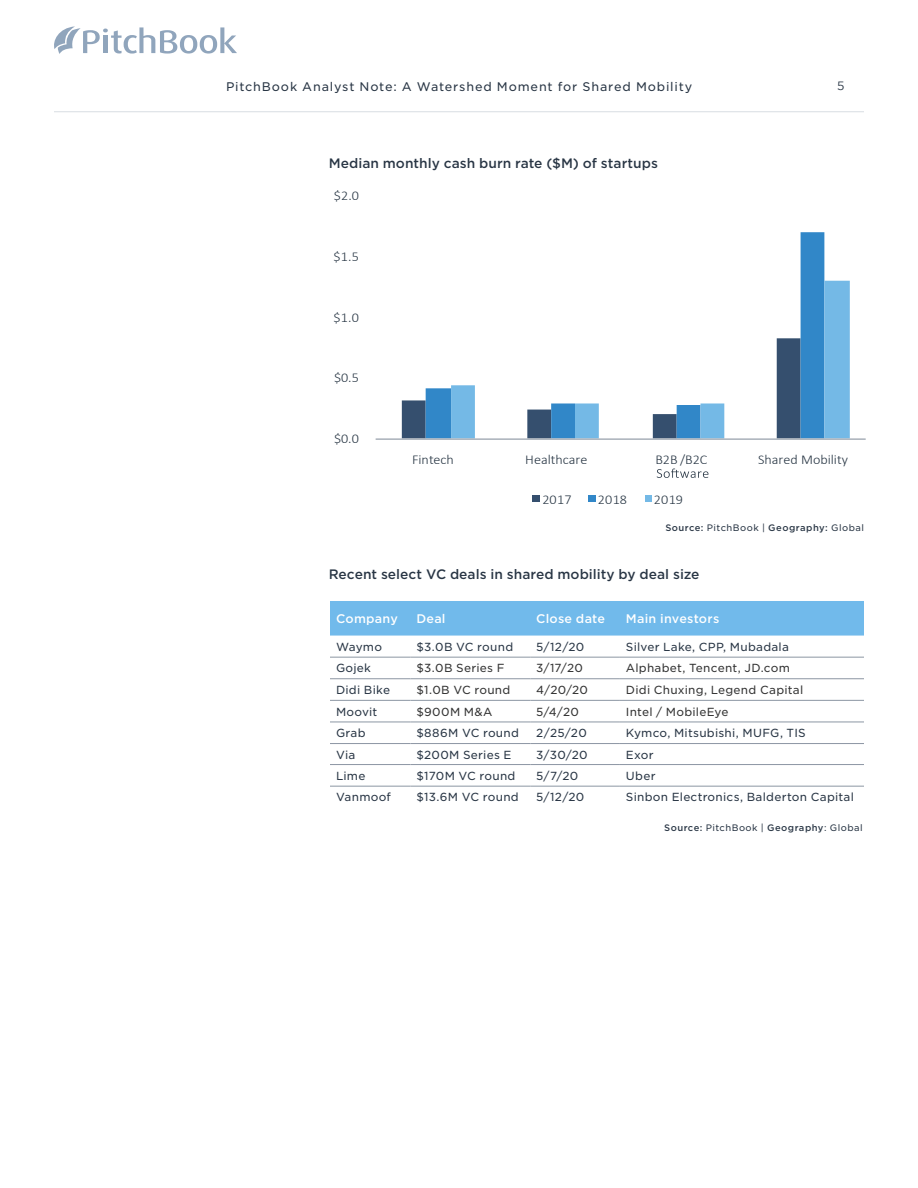
<style>
.page{position:relative;width:918px;height:1188px;background:#fff}
.page>*{position:absolute;margin:0;border:0;box-sizing:border-box;transform-origin:0 0}
.t1{font:300 13.5px "Calibri";color:#283644;scale:1.05 1}
.t2{font:500 13.2px "Gotham S Sm";color:#283544}
.t3{font:12px "Gotham S Sm";letter-spacing:.07em;color:#283544}
.t4{font:500 12px "Gotham S Sm";letter-spacing:.02em;color:#fff}
.t5{font:12px "Gotham";color:#283544}
.t6{font:11.25px "Gotham S Sm";letter-spacing:.02em;color:#283544}
.t7{font:11.25px "Gotham S Sm";letter-spacing:.02em;color:#333}
.t8{font:500 9px "Gotham S Sm";letter-spacing:.05em;color:#283544}
.t9{font:9px "Gotham S Sm";letter-spacing:.05em;color:#283544}
.s1{font-weight:400}
.s2{font-weight:500}
</style>
<div class="page">
<div style="left:330px;top:601px;width:534px;height:35px;background:#71baeb"></div>
<hr style="left:330px;top:657px;width:80px;height:1px;background:#8c96a3">
<hr style="left:410px;top:657px;width:120px;height:1px;background:#8c96a3">
<hr style="left:530px;top:657px;width:90px;height:1px;background:#8c96a3">
<hr style="left:620px;top:657px;width:244px;height:1px;background:#8c96a3">
<hr style="left:330px;top:678px;width:80px;height:1px;background:#8c96a3">
<hr style="left:410px;top:678px;width:120px;height:1px;background:#8c96a3">
<hr style="left:530px;top:678px;width:90px;height:1px;background:#8c96a3">
<hr style="left:620px;top:678px;width:244px;height:1px;background:#8c96a3">
<hr style="left:330px;top:700px;width:80px;height:1px;background:#8c96a3">
<hr style="left:410px;top:700px;width:120px;height:1px;background:#8c96a3">
<hr style="left:530px;top:700px;width:90px;height:1px;background:#8c96a3">
<hr style="left:620px;top:700px;width:244px;height:1px;background:#8c96a3">
<hr style="left:330px;top:722px;width:80px;height:1px;background:#8c96a3">
<hr style="left:410px;top:722px;width:120px;height:1px;background:#8c96a3">
<hr style="left:530px;top:722px;width:90px;height:1px;background:#8c96a3">
<hr style="left:620px;top:722px;width:244px;height:1px;background:#8c96a3">
<hr style="left:330px;top:743px;width:80px;height:1px;background:#8c96a3">
<hr style="left:410px;top:743px;width:120px;height:1px;background:#8c96a3">
<hr style="left:530px;top:743px;width:90px;height:1px;background:#8c96a3">
<hr style="left:620px;top:743px;width:244px;height:1px;background:#8c96a3">
<hr style="left:330px;top:764px;width:80px;height:1px;background:#8c96a3">
<hr style="left:410px;top:764px;width:120px;height:1px;background:#8c96a3">
<hr style="left:530px;top:764px;width:90px;height:1px;background:#8c96a3">
<hr style="left:620px;top:764px;width:244px;height:1px;background:#8c96a3">
<hr style="left:330px;top:786px;width:80px;height:1px;background:#8c96a3">
<hr style="left:410px;top:786px;width:120px;height:1px;background:#8c96a3">
<hr style="left:530px;top:786px;width:90px;height:1px;background:#8c96a3">
<hr style="left:620px;top:786px;width:244px;height:1px;background:#8c96a3">
<svg style="left:402px;top:388px;width:24px;height:50px"></svg>
<svg style="left:426px;top:232px;width:398px;height:206px"></svg>
<svg style="left:451px;top:281px;width:399px;height:157px"></svg>
<hr style="left:376px;top:439px;width:490px;height:1px;background:#8c96a2">
<svg style="left:657px;top:469px;width:51px;height:9px"></svg>
<div style="left:532px;top:496px;width:8px;height:6px;background:#354f6e"></div>
<div style="left:588px;top:496px;width:8px;height:6px;background:#3187c8"></div>
<svg style="left:645px;top:496px;width:6px;height:6px"></svg>
<svg style="left:54px;top:26px;width:183px;height:28px"></svg>
<hr style="left:54px;top:111px;width:810px;height:1px;background:#d8dde3">
<p class="t3" style="left:226px;top:78px;width:468px">PitchBook Analyst Note: A Watershed Moment for Shared Mobility</p>
<p class="t5" style="left:837px;top:79px;width:9px">5</p>
<p class="t2" style="left:329px;top:154px;width:331px">Median monthly cash burn rate ($M) of startups</p>
<p class="t1" style="left:334px;top:188px;width:25px">$2.0</p>
<p class="t1" style="left:334px;top:248px;width:26px">$1.5</p>
<p class="t1" style="left:334px;top:309px;width:26px">$1.0</p>
<p class="t1" style="left:334px;top:369px;width:25px">$0.5</p>
<p class="t1" style="left:334px;top:430px;width:25px">$0.0</p>
<p class="t1" style="left:412px;top:451px;width:42px">Fintech</p>
<p class="t1" style="left:525px;top:451px;width:61px">Healthcare</p>
<p class="t1" style="left:655px;top:451px;width:51px">B2B /B2C</p>
<p class="t1" style="left:758px;top:451px;width:87px">Shared Mobility</p>
<p class="t1" style="left:542px;top:491px;width:29px">2017</p>
<p class="t1" style="left:598px;top:491px;width:29px">2018</p>
<p class="t1" style="left:654px;top:491px;width:29px">2019</p>
<p class="t8" style="left:665px;top:521px;width:200px">Source: <span class="s1">PitchBook |</span> Geography: <span class="s1">Global</span></p>
<p class="t2" style="left:329px;top:565px;width:372px">Recent select VC deals in shared mobility by deal size</p>
<p class="t4" style="left:336px;top:611px;width:63px">Company</p>
<p class="t4" style="left:416px;top:611px;width:31px">Deal</p>
<p class="t4" style="left:536px;top:611px;width:70px">Close date</p>
<p class="t4" style="left:626px;top:611px;width:95px">Main investors</p>
<p class="t6" style="left:336px;top:639px;width:48px">Waymo</p>
<p class="t6" style="left:416px;top:639px;width:98px">$3.0B VC round</p>
<p class="t6" style="left:536px;top:639px;width:50px">5/12/20</p>
<p class="t6" style="left:626px;top:639px;width:165px">Silver Lake, CPP, Mubadala</p>
<p class="t6" style="left:336px;top:661px;width:37px">Gojek</p>
<p class="t7" style="left:416px;top:661px;width:90px">$3.0B Series F</p>
<p class="t7" style="left:536px;top:661px;width:48px">3/17/20</p>
<p class="t7" style="left:626px;top:661px;width:166px">Alphabet, Tencent, JD.com</p>
<p class="t6" style="left:336px;top:682px;width:56px">Didi Bike</p>
<p class="t7" style="left:416px;top:682px;width:96px">$1.0B VC round</p>
<p class="t7" style="left:536px;top:682px;width:53px">4/20/20</p>
<p class="t7" style="left:626px;top:682px;width:179px">Didi Chuxing, Legend Capital</p>
<p class="t6" style="left:336px;top:704px;width:43px">Moovit</p>
<p class="t7" style="left:416px;top:704px;width:78px">$900M M&amp;A</p>
<p class="t7" style="left:536px;top:704px;width:44px">5/4/20</p>
<p class="t7" style="left:626px;top:704px;width:104px">Intel / MobileEye</p>
<p class="t6" style="left:336px;top:726px;width:31px">Grab</p>
<p class="t6" style="left:416px;top:726px;width:104px">$886M VC round</p>
<p class="t6" style="left:536px;top:726px;width:52px">2/25/20</p>
<p class="t6" style="left:626px;top:726px;width:181px">Kymco, Mitsubishi, MUFG, TIS</p>
<p class="t6" style="left:336px;top:747px;width:21px">Via</p>
<p class="t6" style="left:416px;top:747px;width:97px">$200M Series E</p>
<p class="t6" style="left:536px;top:747px;width:53px">3/30/20</p>
<p class="t6" style="left:626px;top:747px;width:29px">Exor</p>
<p class="t6" style="left:336px;top:768px;width:31px">Lime</p>
<p class="t6" style="left:416px;top:768px;width:101px">$170M VC round</p>
<p class="t6" style="left:536px;top:768px;width:44px">5/7/20</p>
<p class="t6" style="left:626px;top:768px;width:31px">Uber</p>
<p class="t6" style="left:336px;top:790px;width:57px">Vanmoof</p>
<p class="t6" style="left:416px;top:790px;width:104px">$13.6M VC round</p>
<p class="t6" style="left:536px;top:790px;width:50px">5/12/20</p>
<p class="t6" style="left:626px;top:790px;width:230px">Sinbon Electronics, Balderton Capital</p>
<p class="t9" style="left:664px;top:822px;width:200px"><span class="s2">Source:</span> PitchBook | <span class="s2">Geography</span>: Global</p>
</div>
